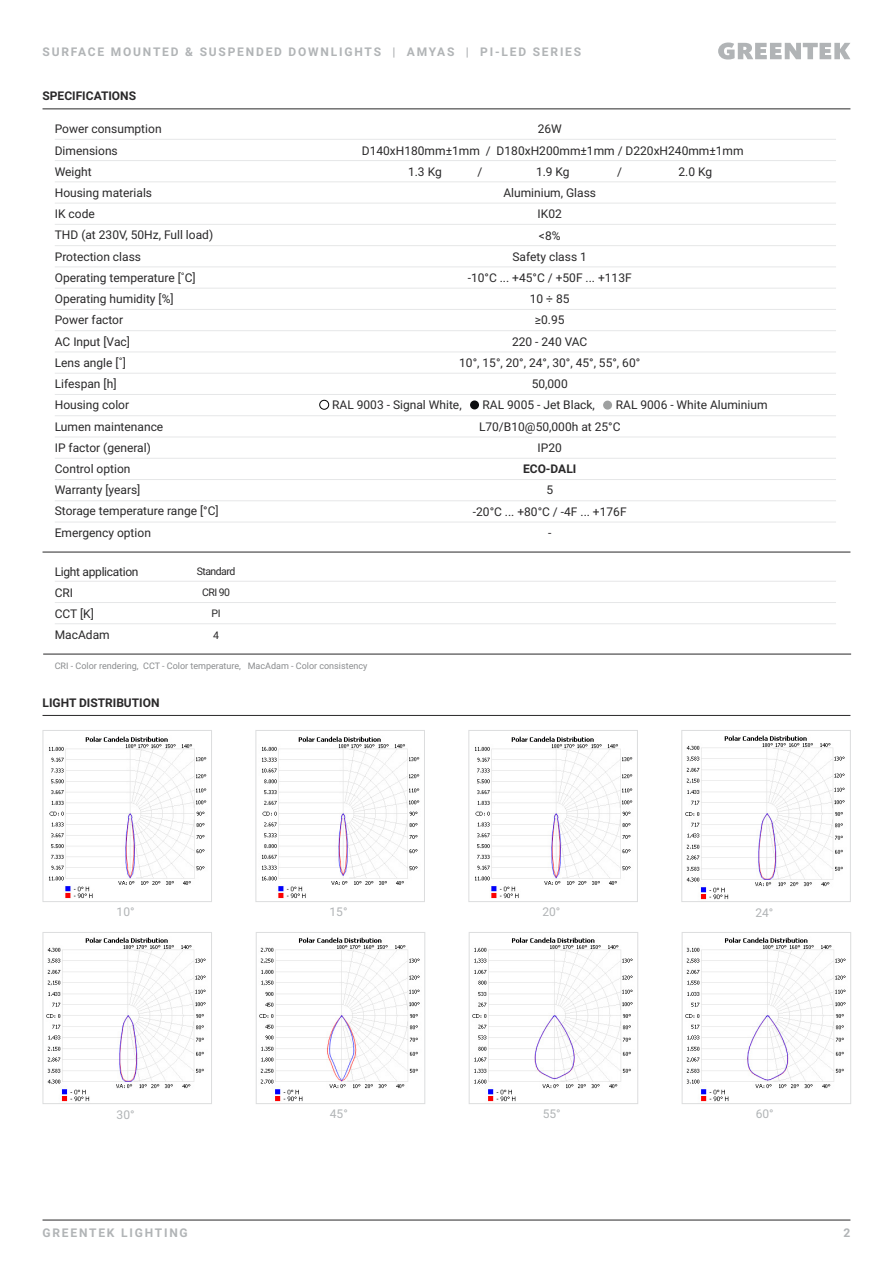
<style>
.page{position:relative;width:893px;height:1263px;background:#fff}
.page>*{position:absolute;margin:0;border:0;box-sizing:border-box;transform-origin:0 0}
.t1{font:12px/21.3px "Roboto";color:#292829}
.t2{font:700 12px "Roboto";letter-spacing:.15em;color:#b1b4b6}
.t3{font:700 12px "Roboto";color:#292829}
.t4{font:12px/21.3px "Roboto";letter-spacing:-.025em;color:#292829}
.t5{font:12px "Roboto";color:#b1b4b6}
.t6{font:10.5px "Roboto";letter-spacing:-.05em;color:#292829}
.t7{font:9px "Roboto";color:#8a8c8e}
.s1{font-family:"Roboto Condensed"}
</style>
<div class="page">
<svg style="left:718px;top:43px;width:132px;height:17px"></svg>
<hr style="left:43px;top:108px;width:807px;height:1px;background:#292829">
<hr style="left:55px;top:139px;width:781px;height:1px;background:#e6e7e8">
<hr style="left:55px;top:160px;width:781px;height:1px;background:#e6e7e8">
<hr style="left:55px;top:181px;width:781px;height:1px;background:#e6e7e8">
<hr style="left:55px;top:203px;width:781px;height:1px;background:#e6e7e8">
<hr style="left:55px;top:224px;width:781px;height:1px;background:#e6e7e8">
<hr style="left:55px;top:245px;width:781px;height:1px;background:#e6e7e8">
<hr style="left:55px;top:266px;width:781px;height:1px;background:#e6e7e8">
<hr style="left:55px;top:288px;width:781px;height:1px;background:#e6e7e8">
<hr style="left:55px;top:309px;width:781px;height:1px;background:#e6e7e8">
<hr style="left:55px;top:330px;width:781px;height:1px;background:#e6e7e8">
<hr style="left:55px;top:351px;width:781px;height:1px;background:#e6e7e8">
<hr style="left:55px;top:373px;width:781px;height:1px;background:#e6e7e8">
<hr style="left:55px;top:394px;width:781px;height:1px;background:#e6e7e8">
<hr style="left:55px;top:415px;width:781px;height:1px;background:#e6e7e8">
<hr style="left:55px;top:437px;width:781px;height:1px;background:#e6e7e8">
<hr style="left:55px;top:458px;width:781px;height:1px;background:#e6e7e8">
<hr style="left:55px;top:479px;width:781px;height:1px;background:#e6e7e8">
<hr style="left:55px;top:500px;width:781px;height:1px;background:#e6e7e8">
<hr style="left:43px;top:552px;width:807px;height:1px;background:#292829">
<hr style="left:55px;top:522px;width:781px;height:1px;background:#e6e7e8">
<hr style="left:43px;top:715px;width:807px;height:1px;background:#292829">
<img style="left:49px;top:736px;width:158px;height:163px">
<div style="left:43px;top:730px;width:169px;height:172px;border:1px solid #dcddde"></div>
<img style="left:262px;top:736px;width:158px;height:163px">
<div style="left:255px;top:730px;width:170px;height:172px;border:1px solid #dcddde"></div>
<img style="left:475px;top:736px;width:158px;height:163px">
<div style="left:468px;top:730px;width:170px;height:172px;border:1px solid #dcddde"></div>
<img style="left:685px;top:735px;width:160px;height:165px">
<div style="left:681px;top:730px;width:170px;height:172px;border:1px solid #dcddde"></div>
<img style="left:46px;top:937px;width:160px;height:165px">
<div style="left:43px;top:932px;width:169px;height:172px;border:1px solid #dcddde"></div>
<div style="left:320px;top:400px;width:9px;height:9px;border:1px solid #000;border-radius:50%"></div>
<div style="left:470px;top:400px;width:9px;height:9px;background:#0d0e10;border-radius:50%"></div>
<div style="left:603px;top:401px;width:9px;height:9px;background:#9ea0a0;border-radius:50%"></div>
<img style="left:259px;top:937px;width:161px;height:165px">
<div style="left:256px;top:932px;width:169px;height:172px;border:1px solid #dcddde"></div>
<img style="left:472px;top:937px;width:161px;height:165px">
<div style="left:469px;top:932px;width:169px;height:172px;border:1px solid #dcddde"></div>
<img style="left:685px;top:937px;width:161px;height:165px">
<div style="left:682px;top:932px;width:169px;height:172px;border:1px solid #dcddde"></div>
<hr style="left:43px;top:1219px;width:807px;height:1px;background:#292829">
<hr style="left:43px;top:654px;width:808px;height:1px;background:#292829">
<hr style="left:55px;top:581px;width:781px;height:1px;background:#e6e7e8">
<hr style="left:55px;top:602px;width:781px;height:1px;background:#e6e7e8">
<hr style="left:55px;top:623px;width:781px;height:1px;background:#e6e7e8">
<p class="t2" style="left:43px;top:43px;width:540px">SURFACE MOUNTED &amp; SUSPENDED DOWNLIGHTS | AMYAS | PI-LED SERIES</p>
<p class="t3" style="left:43px;top:88px;width:95px">SPECIFICATIONS</p>
<p class="t1" style="left:55px;top:118px;width:165px">Power consumption<br>Dimensions<br>Weight<br>Housing materials<br>IK code<br>THD (at 230V, 50Hz, Full load)<br>Protection class<br>Operating temperature [˚C]<br>Operating humidity [%]<br>Power factor<br>AC Input [Vac]<br>Lens angle [˚]<br>Lifespan [h]<br>Housing color<br>Lumen maintenance<br>IP factor (general)<br>Control option<br>Warranty [years]<br>Storage temperature range [°C]<br>Emergency option</p>
<p class="t1" style="left:538px;top:118px;width:26px">26W</p>
<p class="t1" style="left:362px;top:139px;width:383px">D140xH180mm±1mm / D180xH200mm±1mm / D220xH240mm±1mm</p>
<p class="t1" style="left:408px;top:160px;width:35px">1.3 Kg</p>
<p class="t1" style="left:477px;top:160px;width:6px">/</p>
<p class="t1" style="left:536px;top:160px;width:35px">1.9 Kg</p>
<p class="t1" style="left:617px;top:160px;width:6px">/</p>
<p class="t1" style="left:678px;top:160px;width:35px">2.0 Kg</p>
<p class="t1" style="left:503px;top:182px;width:94px">Aluminium, Glass</p>
<p class="t1" style="left:538px;top:203px;width:26px">IK02</p>
<p class="t1" style="left:539px;top:224px;width:23px">&lt;8%</p>
<p class="t1" style="left:512px;top:245px;width:76px">Safety class 1</p>
<p class="t1" style="left:468px;top:267px;width:166px">-10°C ... +45°C / +50F ... +113F</p>
<p class="t1" style="left:530px;top:288px;width:41px">10 ÷ 85</p>
<p class="t1" style="left:535px;top:309px;width:31px">≥0.95</p>
<p class="t1" style="left:512px;top:330px;width:77px">220 - 240 VAC</p>
<p class="t1" style="left:459px;top:351px;width:182px">10°, 15°, 20°, 24°, 30°, 45°, 55°, 60°</p>
<p class="t1" style="left:532px;top:373px;width:38px">50,000</p>
<p class="t1" style="left:332px;top:394px;width:131px">RAL 9003 - Signal White,</p>
<p class="t1" style="left:482px;top:394px;width:114px">RAL 9005 - Jet Black,</p>
<p class="t1" style="left:616px;top:394px;width:153px">RAL 9006 - White Aluminium</p>
<p class="t1" style="left:479px;top:415px;width:143px">L70/B10@50,000h at 25°C</p>
<p class="t1" style="left:538px;top:436px;width:26px">IP20</p>
<p class="t3" style="left:523px;top:460px;width:55px">ECO-DALI</p>
<p class="t1" style="left:473px;top:479px;width:155px;text-align:center">5<br>-20°C ... +80°C / -4F ... +176F -</p>
<p class="t4" style="left:55px;top:560px;width:85px">Light application<br>CRI<br>CCT [K]<br>MacAdam</p>
<p class="t6" style="left:197px;top:564px;width:40px">Standard</p>
<p class="t6" style="left:202px;top:585px;width:29px">CRI 90</p>
<p class="t6" style="left:212px;top:606px;width:10px">PI</p>
<p class="t6" style="left:213px;top:628px;width:7px">4</p>
<p class="t7" style="left:55px;top:659px;width:314px">CRI - Color rendering, CCT - Color temperature, MacAdam - Color consistency</p>
<p class="t3" style="left:43px;top:694px;width:119px">LIGHT DISTRIBUTION</p>
<p class="t5" style="left:117px;top:903px;width:19px">10<span class="s1">°</span></p>
<p class="t5" style="left:330px;top:903px;width:19px">15<span class="s1">°</span></p>
<p class="t5" style="left:542px;top:903px;width:19px">20<span class="s1">°</span></p>
<p class="t5" style="left:755px;top:904px;width:19px">24<span class="s1">°</span></p>
<p class="t5" style="left:117px;top:1106px;width:19px">30<span class="s1">°</span></p>
<p class="t5" style="left:330px;top:1105px;width:19px">45<span class="s1">°</span></p>
<p class="t5" style="left:543px;top:1105px;width:19px">55<span class="s1">°</span></p>
<p class="t5" style="left:756px;top:1105px;width:19px">60<span class="s1">°</span></p>
<p class="t2" style="left:43px;top:1224px;width:147px">GREENTEK LIGHTING</p>
<p class="t2" style="left:844px;top:1224px;width:8px">2</p>
</div>
